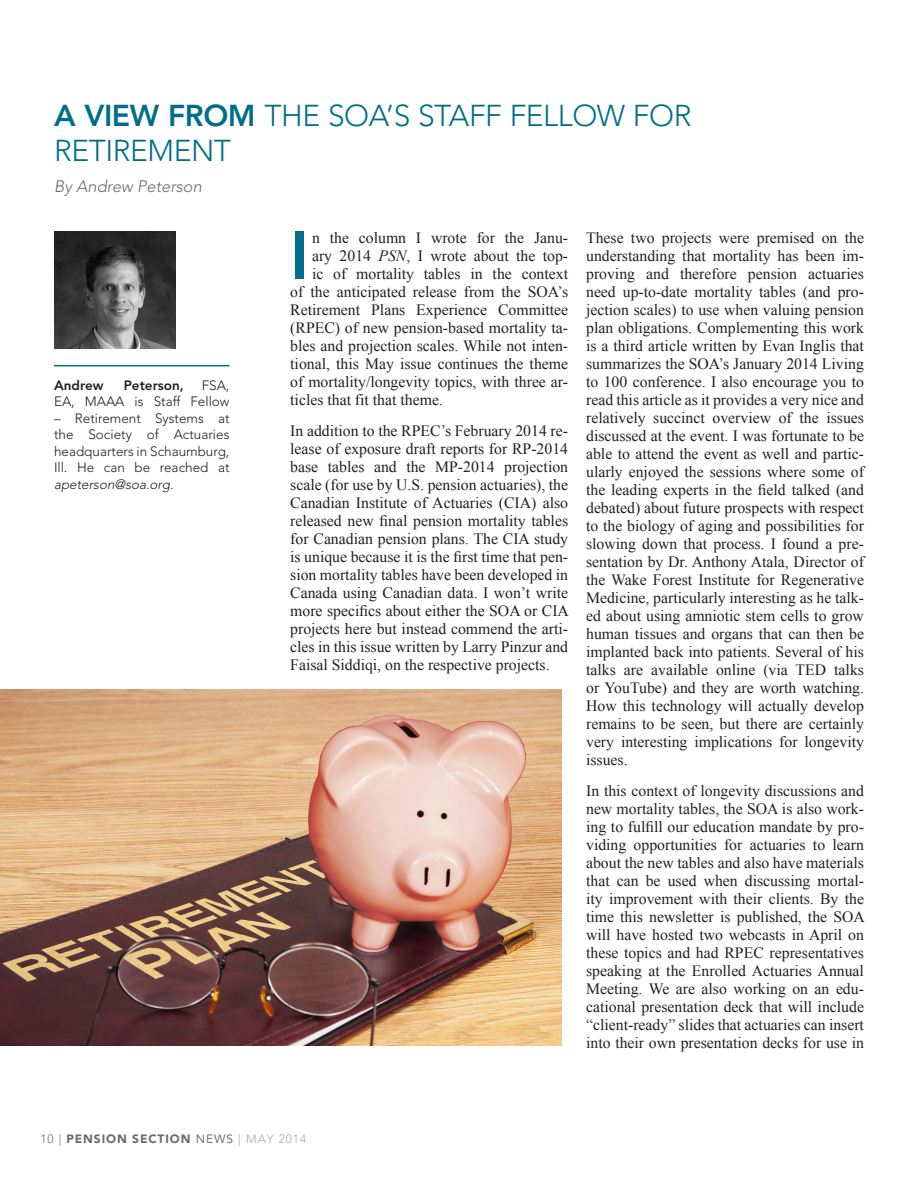
<style>
.page{position:relative;width:918px;height:1188px;background:#fff}
.page>*{position:absolute;margin:0;border:0;box-sizing:border-box;transform-origin:0 0}
.Body_with_Drop_cap{font:800 66.6px "Avenir LT Std";color:#006e8a}
.Article_Headers-_blu{font:300 30px/34.5px "Avenir LT Std";letter-spacing:-.015em;color:#006e8a}
.By_Line_gray{font:italic 300 16.5px "Avenir LT Std";color:#6c6d70}
.body{font:15.75px/18px "Times New Roman";color:#231f20;text-align:justify}
.Body_with_Drop_cap-2{font:15.75px "Times New Roman";color:#231f20}
.Author_bio_format{font:300 13.5px/16.5px "Avenir LT Std";color:#231f20;text-align:right}
.Author_bio_format-2{font:800 13.5px "Avenir LT Std";color:#231f20}
.t1{font:900 12px "Avenir LT Std";letter-spacing:.075em;color:#6c6d70}
.s1{font-weight:800}
.s2{font-style:italic}
.s3{font-weight:300}
.s4{font-weight:400}
.s5{font-weight:300;color:#a8a9ad}
</style>
<div class="page">
<hr style="left:54px;top:365px;width:176px;height:1px;background:#006e8a">
<img style="left:54px;top:232px;width:122px;height:116px">
<img style="left:0;top:689px;width:562px;height:356px">
<p class="Article_Headers-_blu" style="left:54px;top:99px;width:639px"><span class="s1">A VIEW FROM</span> THE SOA’S STAFF FELLOW FOR<br>RETIREMENT</p>
<p class="By_Line_gray" style="left:54px;top:177px;width:149px">By Andrew Peterson</p>
<p class="Body_with_Drop_cap" style="left:290px;top:216px;width:20px">I</p>
<p class="Body_with_Drop_cap-2" style="left:312px;top:227px;width:258px">n the column I wrote for the Janu-</p>
<p class="body" style="left:586px;top:228px;width:279px">These two projects were premised on the understanding that mortality has been im&shy;proving and therefore pension actuaries need up-to-date mortality tables (and pro&shy;jection scales) to use when valuing pension plan obligations. Complementing this work is a third article written by Evan Inglis that summarizes the SOA’s January 2014 Living to 100 conference. I also encourage you to read this article as it provides a very nice and relatively succinct overview of the issues discussed at the event. I was fortunate to be able to attend the event as well and partic&shy;ularly enjoyed the sessions where some of the leading experts in the field talked (and debated) about future prospects with respect to the biology of aging and possibilities for slowing down that process. I found a pre&shy;sentation by Dr. Anthony Atala, Director of the Wake Forest Institute for Regenerative Medicine, particularly interesting as he talk&shy;ed about using amniotic stem cells to grow human tissues and organs that can then be implanted back into patients. Several of his talks are available online (via TED talks or YouTube) and they are worth watching.<br>How this technology will actually develop remains to be seen, but there are certainly very interesting implications for longevity issues.</p>
<p class="body" style="left:586px;top:782px;width:280px">In this context of longevity discussions and new mortality tables, the SOA is also work&shy;ing to fulfill our education mandate by pro&shy;viding opportunities for actuaries to learn about the new tables and also have materials that can be used when discussing mortal&shy;ity improvement with their clients. By the time this newsletter is published, the SOA will have hosted two webcasts in April on these topics and had RPEC representatives speaking at the Enrolled Actuaries Annual Meeting. We are also working on an edu&shy;cational presentation deck that will include “client-ready” slides that actuaries can insert into their own presentation decks for use in</p>
<p class="Body_with_Drop_cap-2" style="left:312px;top:245px;width:258px">ary 2014 <span class="s2">PSN</span>, I wrote about the top-</p>
<p class="Body_with_Drop_cap-2" style="left:312px;top:263px;width:258px">ic of mortality tables in the context</p>
<p class="Body_with_Drop_cap-2" style="left:290px;top:281px;width:279px">of the anticipated release from the SOA’s</p>
<p class="Body_with_Drop_cap-2" style="left:290px;top:299px;width:279px">Retirement Plans Experience Committee</p>
<p class="Body_with_Drop_cap-2" style="left:290px;top:317px;width:279px">(RPEC) of new pension-based mortality ta-</p>
<p class="Body_with_Drop_cap-2" style="left:290px;top:335px;width:279px">bles and projection scales. While not inten-</p>
<p class="Body_with_Drop_cap-2" style="left:290px;top:353px;width:279px">tional, this May issue continues the theme</p>
<p class="Body_with_Drop_cap-2" style="left:290px;top:371px;width:279px">of mortality/longevity topics, with three ar-</p>
<p class="Body_with_Drop_cap-2" style="left:290px;top:389px;width:154px">ticles that fit that theme.</p>
<p class="body" style="left:290px;top:422px;width:280px">In addition to the RPEC’s February 2014 re&shy;lease of exposure draft reports for RP-2014 base tables and the MP-2014 projection scale (for use by U.S. pension actuaries), the Canadian Institute of Actuaries (CIA) also released new final pension mortality tables for Canadian pension plans. The CIA study is unique because it is the first time that pen&shy;sion mortality tables have been developed in Canada using Canadian data. I won’t write more specifics about either the SOA or CIA projects here but instead commend the arti&shy;cles in this issue written by Larry Pinzur and Faisal Siddiqi, on the respective projects.</p>
<p class="Author_bio_format-2" style="left:54px;top:377px;width:51px">Andrew</p>
<p class="Author_bio_format-2" style="left:124px;top:377px;width:62px">Peterson,</p>
<p class="Author_bio_format" style="left:54px;top:377px;width:177px">FSA,<br>EA, MAAA is Staff Fellow</p>
<p class="Author_bio_format" style="left:54px;top:410px;width:177px;text-align:justify">– Retirement Systems at the Society of Actuaries headquarters in Schaumburg, Ill. He can be reached at <span class="s2">apeterson@soa.org.</span></p>
<p class="t1" style="left:40px;top:1132px;width:267px"><span class="s3">10 |</span> PENSION SECTION <span class="s4">NEWS</span> <span class="s5">| MAY 2014</span></p>
</div>
